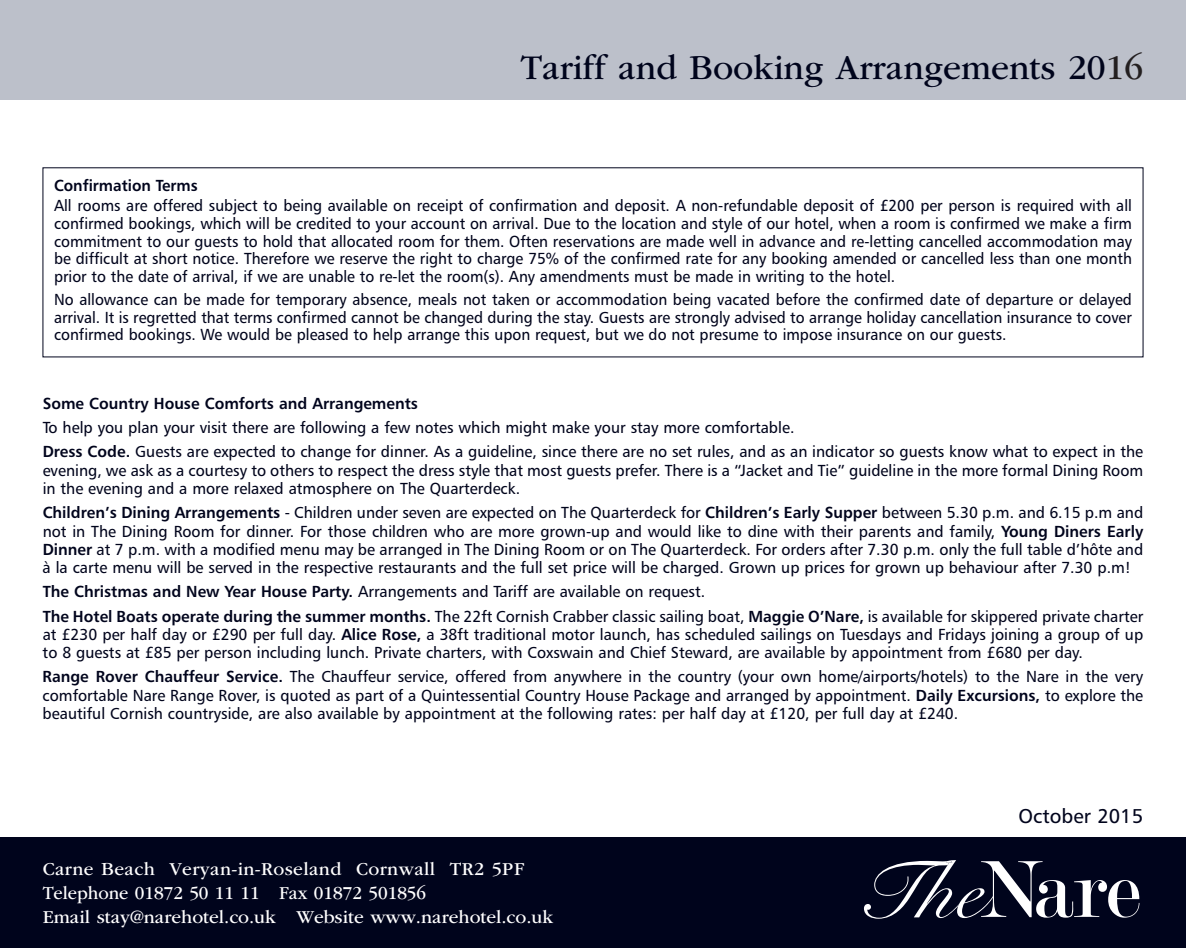
<style>
.page{position:relative;width:1186px;height:948px;background:#fff}
.page>*{position:absolute;margin:0;border:0;box-sizing:border-box;transform-origin:0 0}
.t1{font:36px "ITC Garamond Std";color:#00041c}
.t2{font:20px "Humanist 777 BT Roman B";color:#00041c}
.t3{font:19px/24px "ITC Garamond Std";color:#fff}
.t4{font:16px/18.4px "Humanist 777 BT Roman B";color:#00041c}
.t5{font:16px/17.6px "Humanist 777 BT Roman B";color:#00041c;text-align:justify;scale:.95 1}
.t6{font:16px "Humanist 777 BT Bold B";color:#00041c}
.t7{font:16px "Humanist 777 BT Bold B";color:#00041c;scale:.95 1}
.s1{color:#231f20}
.s2{font-family:"Humanist 777 BT Bold B"}
</style>
<div class="page">
<div style="left:0;top:836px;width:1185px;height:111px;background:#00041c"></div>
<div style="left:0;top:0;width:1185px;height:99px;background:#bcc0ca"></div>
<svg style="left:864px;top:860px;width:275px;height:58px"></svg>
<h1 class="t1" style="left:521px;top:55px;width:623px">Tariff and Booking Arrangements 20<span class="s1">16</span></h1>
<p class="t7" style="left:54px;top:179px;width:153px">Confirmation Terms</p>
<p class="t5" style="left:54px;top:198px;width:1135px">All rooms are offered subject to being available on receipt of confirmation and deposit. A non-refundable deposit of £200 per person is required with all confirmed bookings, which will be credited to your account on arrival. Due to the location and style of our hotel, when a room is confirmed we make a firm commitment to our guests to hold that allocated room for them. Often reservations are made well in advance and re-letting cancelled accommodation may be difficult at short notice. Therefore we reserve the right to charge 75% of the confirmed rate for any booking amended or cancelled less than one month prior to the date of arrival, if we are unable to re-let the room(s). Any amendments must be made in writing to the hotel.</p>
<p class="t5" style="left:54px;top:292px;width:1135px">No allowance can be made for temporary absence, meals not taken or accommodation being vacated before the confirmed date of departure or delayed arrival. It is regretted that terms confirmed cannot be changed during the stay. Guests are strongly advised to arrange holiday cancellation insurance to cover confirmed bookings. We would be pleased to help arrange this upon request, but we do not presume to impose insurance on our guests.</p>
<p class="t6" style="left:43px;top:397px;width:377px">Some Country House Comforts and Arrangements</p>
<p class="t4" style="left:43px;top:416px;width:1101px;line-height:24px">To help you plan your visit there are following a few notes which might make your stay more comfortable.<br><span class="s2">Dress Code.</span> Guests are expected to change for dinner. As a guideline, since there are no set rules, and as an indicator so guests know what to expect in the</p>
<p class="t4" style="left:43px;top:462px;width:1101px">evening, we ask as a courtesy to others to respect the dress style that most guests prefer. There is a “Jacket and Tie” guideline in the more formal Dining Room in the evening and a more relaxed atmosphere on The Quarterdeck.</p>
<p class="t4" style="left:43px;top:504px;width:1101px;text-align:justify"><span class="s2">Children’s Dining Arrangements</span> - Children under seven are expected on The Quarterdeck for <span class="s2">Children’s Early Supper</span> between 5.30 p.m. and 6.15 p.m and not in The Dining Room for dinner. For those children who are more grown-up and would like to dine with their parents and family, <span class="s2">Young Diners Early Dinner</span> at 7 p.m. with a modified menu may be arranged in The Dining Room or on The Quarterdeck. For orders after 7.30 p.m. only the full table d’hôte and à la carte menu will be served in the respective restaurants and the full set price will be charged. Grown up prices for grown up behaviour after 7.30 p.m!</p>
<p class="t4" style="left:43px;top:581px;width:1101px;line-height:24px"><span class="s2">The Christmas and New Year House Party.</span> Arrangements and Tariff are available on request.<br><span class="s2">The Hotel Boats operate during the summer months.</span> The 22ft Cornish Crabber classic sailing boat, <span class="s2">Maggie O’Nare,</span> is available for skippered private charter</p>
<p class="t4" style="left:43px;top:626px;width:1101px">at £230 per half day or £290 per full day. <span class="s2">Alice Rose,</span> a 38ft traditional motor launch, has scheduled sailings on Tuesdays and Fridays joining a group of up to 8 guests at £85 per person including lunch. Private charters, with Coxswain and Chief Steward, are available by appointment from £680 per day.</p>
<p class="t4" style="left:43px;top:668px;width:1101px;text-align:justify"><span class="s2">Range Rover Chauffeur Service.</span> The Chauffeur service, offered from anywhere in the country (your own home/airports/hotels) to the Nare in the very comfortable Nare Range Rover, is quoted as part of a Quintessential Country House Package and arranged by appointment. <span class="s2">Daily Excursions,</span> to explore the beautiful Cornish countryside, are also available by appointment at the following rates: per half day at £120, per full day at £240.</p>
<p class="t3" style="left:43px;top:858px;width:512px">Carne Beach Veryan-in-Roseland Cornwall TR2 5PF<br>Telephone 01872 50 11 11 Fax 01872 501856<br>Email stay@narehotel.co.uk Website www.narehotel.co.uk</p>
<p class="t2" style="left:1018px;top:808px;width:126px">October 2015</p>
</div>
